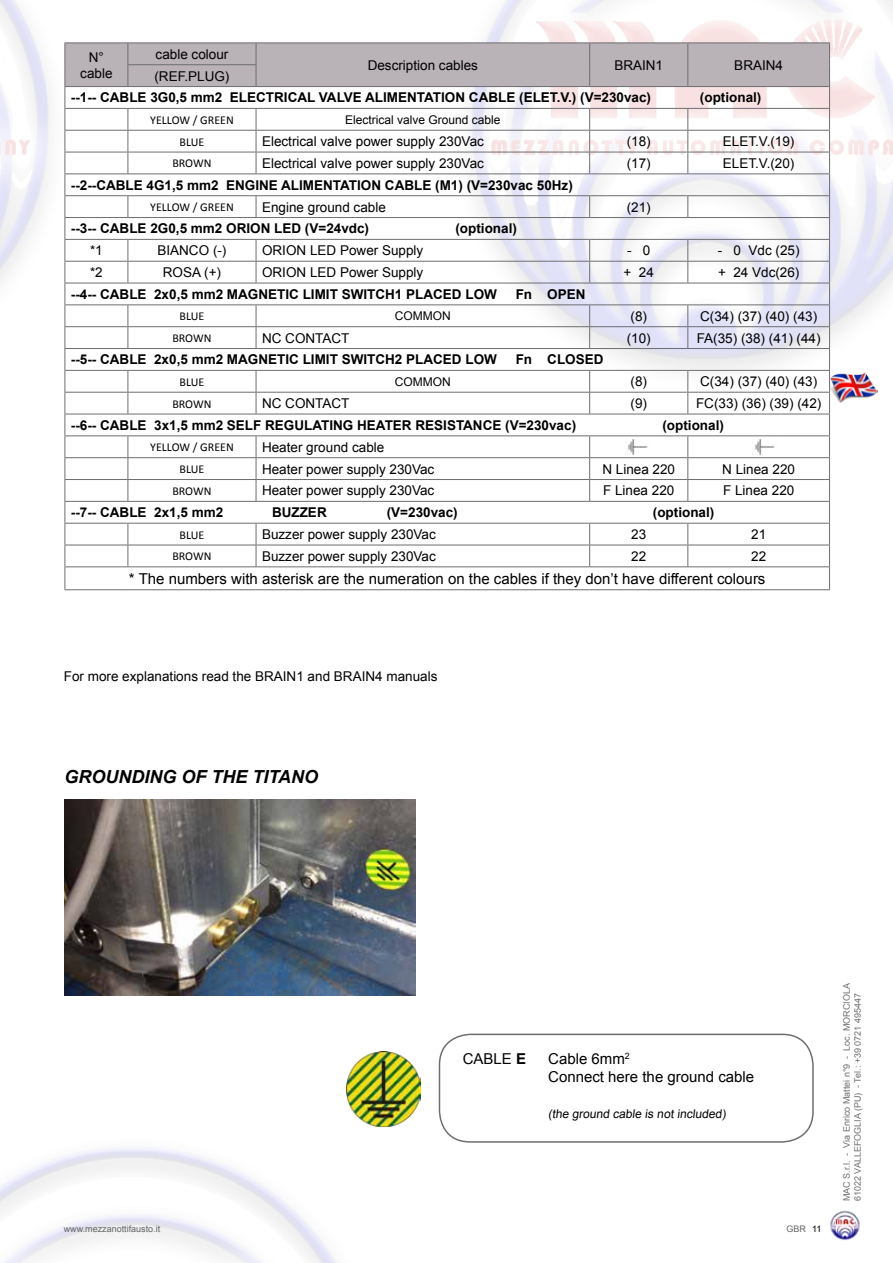
<style>
.page{position:relative;width:893px;height:1263px;background:#fff}
.page>*{position:absolute;margin:0;border:0;box-sizing:border-box;transform-origin:0 0}
.t1{font:italic 700 18px "Arial";color:#000}
.t2{font:15px/18px "Arial";color:#000}
.t3{font:13.5px/16.2px "Arial";color:#000;text-align:center}
.t4{font:700 13.5px "Arial";color:#000}
.t5{font:12px "Calibri";color:#000}
.t6{font:12px "Arial";color:#000}
.t7{font:9px/10.8px "Arial";color:#6d6e71}
.t8{font:9px "Arial";color:#636466}
.t9{font:9px "Arial";color:#000}
.s1{font-weight:700}
</style>
<div class="page">
<img style="left:0;top:0;width:68px;height:437px">
<img style="left:421px;top:0;width:472px;height:435px">
<img style="left:830px;top:1210px;width:30px;height:30px">
<img style="left:65px;top:799px;width:350px;height:197px">
<img style="left:830px;top:369px;width:48px;height:35px">
<svg style="left:65px;top:43px;width:765px;height:546px"></svg>
<hr style="left:65px;top:589px;width:63px;height:1px;background:#6d6e71">
<hr style="left:128px;top:589px;width:128px;height:1px;background:#6d6e71">
<hr style="left:256px;top:589px;width:334px;height:1px;background:#6d6e71">
<hr style="left:590px;top:589px;width:98px;height:1px;background:#6d6e71">
<hr style="left:688px;top:589px;width:142px;height:1px;background:#6d6e71">
<img style="left:347px;top:1052px;width:74px;height:74px">
<div style="left:439px;top:1033px;width:375px;height:110px;border:2px solid #6d6e71;border-radius:31px"></div>
<p class="t3" style="left:80px;top:49px;width:34px">N° cable</p>
<p class="t3" style="left:156px;top:46px;width:74px">cable colour</p>
<p class="t3" style="left:368px;top:57px;width:112px">Description cables</p>
<p class="t3" style="left:614px;top:57px;width:50px">BRAIN1</p>
<p class="t3" style="left:734px;top:57px;width:50px">BRAIN4</p>
<p class="t3" style="left:154px;top:68px;width:77px">(REF.PLUG)</p>
<p class="t4" style="left:71px;top:89px;width:582px">--1-- CABLE 3G0,5 mm2 ELECTRICAL VALVE ALIMENTATION CABLE (ELET.V.) (V=230vac)</p>
<p class="t4" style="left:700px;top:89px;width:63px">(optional)</p>
<p class="t5" style="left:150px;top:112px;width:85px">YELLOW / GREEN</p>
<p class="t6" style="left:345px;top:112px;width:157px">Electrical valve Ground cable</p>
<p class="t5" style="left:180px;top:134px;width:26px">BLUE</p>
<p class="t3" style="left:262px;top:133px;width:223px">Electrical valve power supply 230Vac</p>
<p class="t3" style="left:627px;top:133px;width:26px">(18)</p>
<p class="t3" style="left:723px;top:133px;width:73px">ELET.V.(19)</p>
<p class="t5" style="left:172px;top:156px;width:41px">BROWN</p>
<p class="t3" style="left:262px;top:155px;width:223px">Electrical valve power supply 230Vac</p>
<p class="t3" style="left:627px;top:155px;width:26px">(17)</p>
<p class="t3" style="left:723px;top:155px;width:73px">ELET.V.(20)</p>
<p class="t4" style="left:71px;top:176px;width:503px">--2--CABLE 4G1,5 mm2 ENGINE ALIMENTATION CABLE (M1) (V=230vac 50Hz)</p>
<p class="t5" style="left:150px;top:200px;width:85px">YELLOW / GREEN</p>
<p class="t3" style="left:262px;top:199px;width:125px">Engine ground cable</p>
<p class="t3" style="left:627px;top:199px;width:26px">(21)</p>
<p class="t4" style="left:71px;top:220px;width:300px">--3-- CABLE 2G0,5 mm2 ORION LED (V=24vdc)</p>
<p class="t4" style="left:455px;top:220px;width:63px">(optional)</p>
<p class="t3" style="left:90px;top:242px;width:14px">*1</p>
<p class="t3" style="left:157px;top:242px;width:70px">BIANCO (-)</p>
<p class="t3" style="left:262px;top:242px;width:163px">ORION LED Power Supply</p>
<p class="t3" style="left:627px;top:242px;width:25px">- 0</p>
<p class="t3" style="left:718px;top:242px;width:83px">- 0 Vdc (25)</p>
<p class="t3" style="left:90px;top:264px;width:14px">*2</p>
<p class="t3" style="left:163px;top:264px;width:60px">ROSA (+)</p>
<p class="t3" style="left:262px;top:264px;width:163px">ORION LED Power Supply</p>
<p class="t3" style="left:624px;top:264px;width:32px">+ 24</p>
<p class="t3" style="left:718px;top:264px;width:83px">+ 24 Vdc(26)</p>
<p class="t4" style="left:71px;top:285px;width:428px">--4-- CABLE 2x0,5 mm2 MAGNETIC LIMIT SWITCH1 PLACED LOW</p>
<p class="t4" style="left:516px;top:285px;width:71px">Fn OPEN</p>
<p class="t5" style="left:180px;top:309px;width:26px">BLUE</p>
<p class="t6" style="left:395px;top:308px;width:20px">COMMO</p>
<p class="t6" style="left:442px;top:308px;width:10px">N</p>
<p class="t3" style="left:630px;top:308px;width:18px">(8)</p>
<p class="t3" style="left:700px;top:308px;width:119px">C(34) (37) (40) (43)</p>
<p class="t5" style="left:172px;top:331px;width:41px">BROWN</p>
<p class="t3" style="left:262px;top:330px;width:89px">NC CONTACT</p>
<p class="t3" style="left:627px;top:330px;width:26px">(10)</p>
<p class="t3" style="left:697px;top:330px;width:125px">FA(35) (38) (41) (44)</p>
<p class="t4" style="left:71px;top:351px;width:428px">--5-- CABLE 2x0,5 mm2 MAGNETIC LIMIT SWITCH2 PLACED LOW</p>
<p class="t4" style="left:516px;top:351px;width:89px">Fn CLOSED</p>
<p class="t5" style="left:180px;top:374px;width:26px">BLUE</p>
<p class="t6" style="left:395px;top:374px;width:20px">COMMO</p>
<p class="t6" style="left:442px;top:374px;width:10px">N</p>
<p class="t3" style="left:630px;top:373px;width:18px">(8)</p>
<p class="t3" style="left:700px;top:373px;width:119px">C(34) (37) (40) (43)</p>
<p class="t5" style="left:172px;top:396px;width:41px">BROWN</p>
<p class="t3" style="left:262px;top:395px;width:89px">NC CONTACT</p>
<p class="t3" style="left:630px;top:395px;width:18px">(9)</p>
<p class="t3" style="left:696px;top:395px;width:127px">FC(33) (36) (39) (42)</p>
<p class="t4" style="left:71px;top:416px;width:507px">--6-- CABLE 3x1,5 mm2 SELF REGULATING HEATER RESISTANCE (V=230vac)</p>
<p class="t4" style="left:662px;top:416px;width:63px">(optional)</p>
<p class="t5" style="left:150px;top:440px;width:85px">YELLOW / GREEN</p>
<p class="t3" style="left:262px;top:439px;width:124px">Heater ground cable</p>
<p class="t5" style="left:180px;top:461px;width:26px">BLUE</p>
<p class="t3" style="left:262px;top:461px;width:174px">Heater power supply 230Vac</p>
<p class="t3" style="left:602px;top:461px;width:74px">N Linea 220</p>
<p class="t3" style="left:722px;top:461px;width:74px">N Linea 220</p>
<p class="t5" style="left:172px;top:483px;width:41px">BROWN</p>
<p class="t3" style="left:262px;top:483px;width:174px">Heater power supply 230Vac</p>
<p class="t3" style="left:603px;top:483px;width:73px">F Linea 220</p>
<p class="t3" style="left:723px;top:483px;width:73px">F Linea 220</p>
<p class="t4" style="left:71px;top:503px;width:154px">--7-- CABLE 2x1,5 mm2</p>
<p class="t4" style="left:272px;top:503px;width:56px">BUZZER</p>
<p class="t4" style="left:387px;top:503px;width:72px">(V=230vac)</p>
<p class="t4" style="left:653px;top:503px;width:63px">(optional)</p>
<p class="t5" style="left:180px;top:527px;width:26px">BLUE</p>
<p class="t3" style="left:262px;top:526px;width:175px">Buzzer power supply 230Vac</p>
<p class="t3" style="left:631px;top:526px;width:17px">23</p>
<p class="t3" style="left:751px;top:526px;width:17px">21</p>
<p class="t5" style="left:172px;top:549px;width:41px">BROWN</p>
<p class="t3" style="left:262px;top:548px;width:175px">Buzzer power supply 230Vac</p>
<p class="t3" style="left:631px;top:548px;width:17px">22</p>
<p class="t3" style="left:751px;top:548px;width:17px">22</p>
<p class="t2" style="left:129px;top:570px;width:638px">* The numbers with asterisk are the numeration on the cables if they don’t have different colours</p>
<p class="t3" style="left:64px;top:668px;width:375px">For more explanations read the BRAIN1 and BRAIN4 manuals</p>
<h1 class="t1" style="left:65px;top:765px;width:255px">GROUNDING OF THE TITANO</h1>
<p class="t2" style="left:463px;top:1050px;width:65px">CABLE <span class="s1">E</span></p>
<p class="t2" style="left:548px;top:1050px;width:207px">Cable 6mm<sup>2<br></sup>Connect here the ground cable</p>
<p class="t6" style="left:548px;top:1106px;width:181px">(the ground cable is not included)</p>
<p class="t8" style="left:64px;top:1223px;width:98px">www.mezzanottifausto.it</p>
<p class="t9" style="left:812px;top:1223px;width:11px">11</p>
<p class="t8" style="left:786px;top:1223px;width:21px">GBR</p>
<p class="t7" style="left:841px;top:1201px;width:220px;rotate:-90deg">MAC S.r.l. - Via Enrico Mattei n°9 - Loc. MORCIOLA<br>61022 VALLEFOGLIA (PU) - Tel.: +39 0721 495447</p>
</div>
